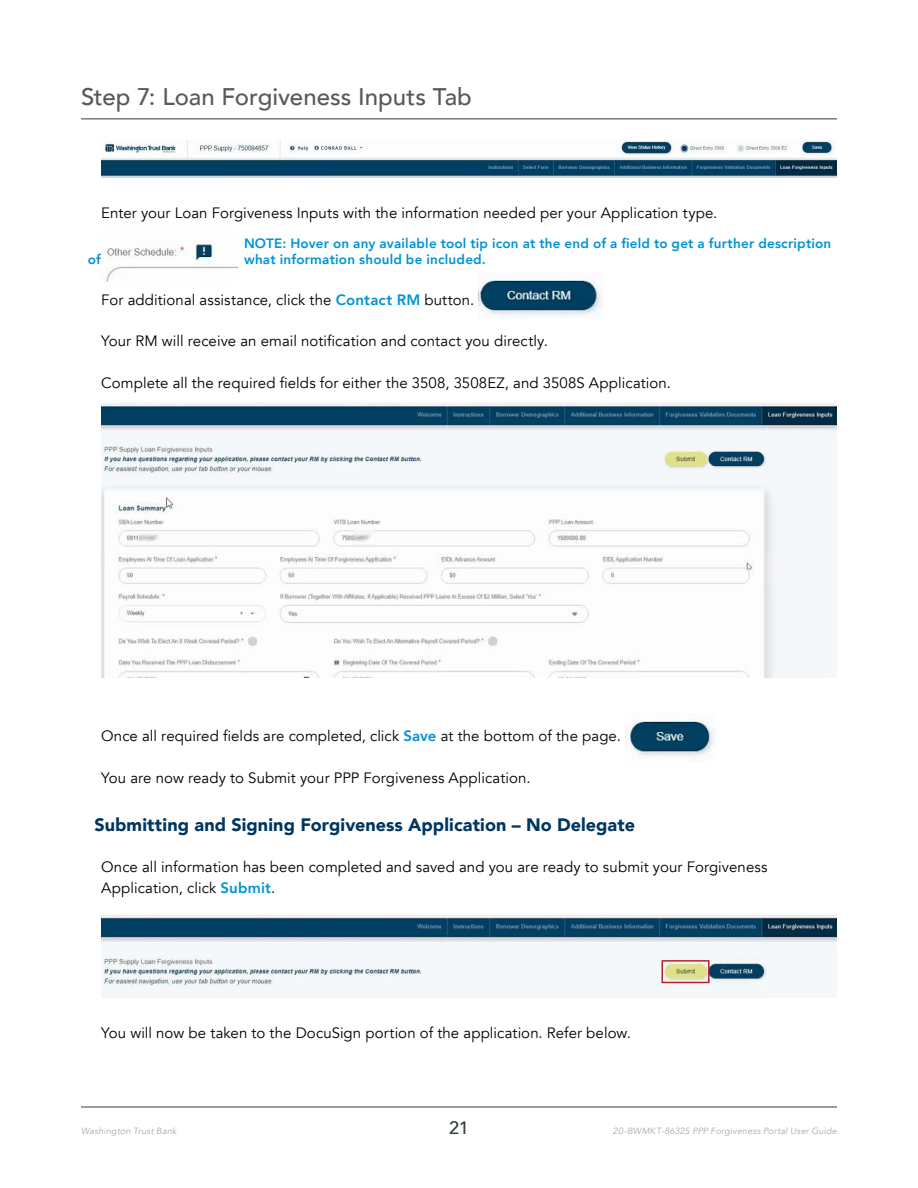
<style>
.page{position:relative;width:918px;height:1188px;background:#fff}
.page>*{position:absolute;margin:0;border:0;box-sizing:border-box;transform-origin:0 0}
.TOC_Level_1{font:500 24px "Avenir";color:#58595b}
.TOC_Level_2{font:900 18px "Avenir";letter-spacing:.005em;color:#003660}
.t1{font:500 18px "Avenir";color:#303c42}
.P1_Black{font:15px/21px "Avenir";letter-spacing:.005em;color:#000}
.Note{font:800 13.5px "Avenir";letter-spacing:.015em;color:#0093d6}
.t2{font:italic 9px "Avenir";letter-spacing:.025em;color:#a7a9ac}
.s1{font-weight:800;color:#0093d6}
</style>
<div class="page">
<hr style="left:81px;top:1107px;width:756px;height:1px;background:#303c42">
<hr style="left:81px;top:118px;width:756px;height:1px;background:#303c42">
<img style="left:101px;top:140px;width:736px;height:38px">
<img style="left:478px;top:278px;width:124px;height:39px">
<img style="left:101px;top:403px;width:736px;height:275px">
<img style="left:625px;top:719px;width:90px;height:38px">
<img style="left:101px;top:914px;width:736px;height:83px">
<img style="left:106px;top:242px;width:131px;height:39px">
<div style="left:662px;top:960px;width:48px;height:23px;border:2px solid #ba2025"></div>
<h2 class="TOC_Level_1" style="left:81px;top:76px;width:392px">Step 7: Loan Forgiveness Inputs Tab</h2>
<p class="P1_Black" style="left:101px;top:203px;width:618px">Enter your Loan Forgiveness Inputs with the information needed per your Application type.</p>
<p class="Note" style="left:244px;top:233px;width:589px">NOTE: Hover on any available tool tip icon at the end of a field to get a further description</p>
<p class="Note" style="left:88px;top:249px;width:15px">of</p>
<p class="Note" style="left:244px;top:249px;width:243px">what information should be included.</p>
<p class="P1_Black" style="left:101px;top:290px;width:375px">For additional assistance, click the <span class="s1">Contact RM</span> button.</p>
<p class="P1_Black" style="left:101px;top:331px;width:448px">Your RM will receive an email notification and contact you directly.</p>
<p class="P1_Black" style="left:101px;top:372px;width:571px">Complete all the required fields for either the 3508, 3508EZ, and 3508S Application.</p>
<p class="P1_Black" style="left:101px;top:726px;width:521px">Once all required fields are completed, click <span class="s1">Save</span> at the bottom of the page.</p>
<p class="P1_Black" style="left:101px;top:767px;width:431px">You are now ready to Submit your PPP Forgiveness Application.</p>
<h3 class="TOC_Level_2" style="left:94px;top:809px;width:542px">Submitting and Signing Forgiveness Application – No Delegate</h3>
<p class="P1_Black" style="left:101px;top:856px;width:668px">Once all information has been completed and saved and you are ready to submit your Forgiveness<br>Application, click <span class="s1">Submit</span>.</p>
<p class="P1_Black" style="left:101px;top:1022px;width:531px">You will now be taken to the DocuSign portion of the application. Refer below.</p>
<p class="t2" style="left:81px;top:1126px;width:97px">Washington Trust Bank</p>
<p class="t1" style="left:449px;top:1112px;width:21px">21</p>
<p class="t2" style="left:613px;top:1126px;width:226px">20-BWMKT-86325 PPP Forgiveness Portal User Guide</p>
</div>
